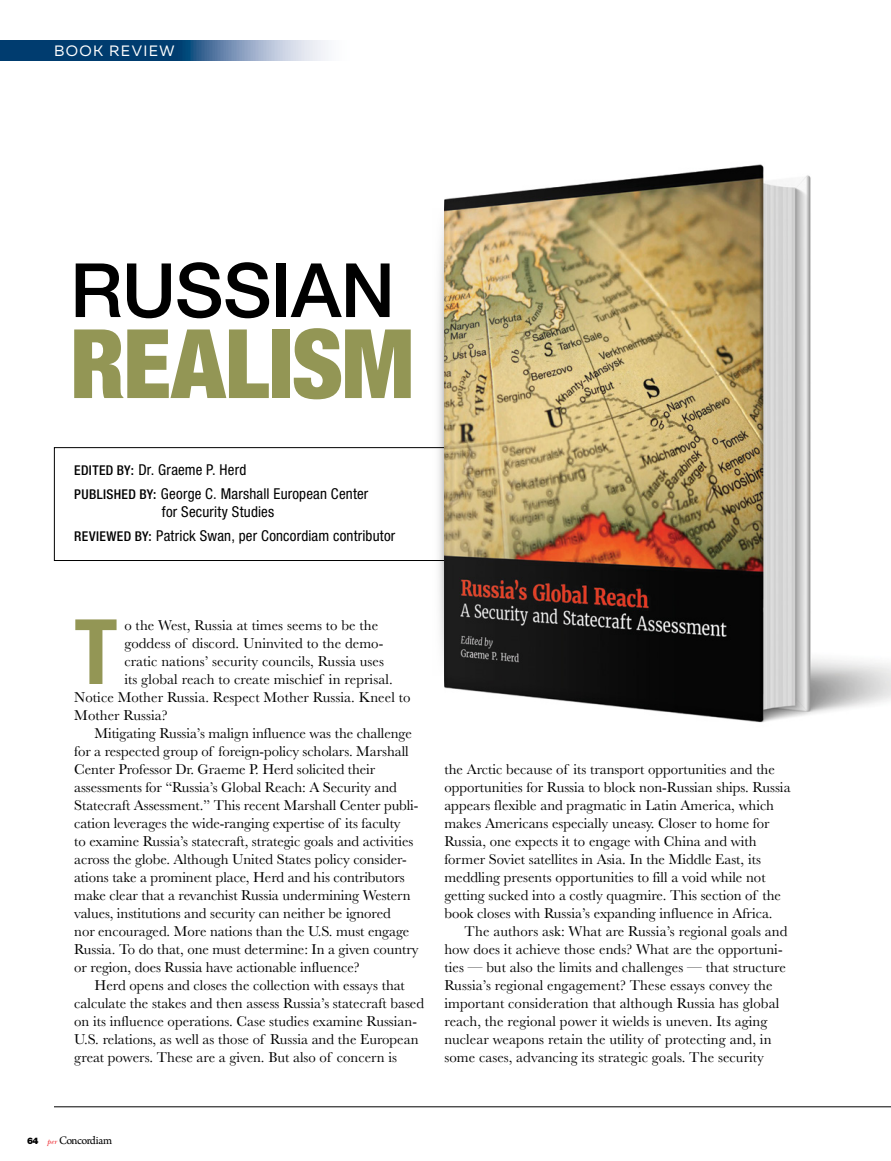
<style>
.page{position:relative;width:891px;height:1161px;background:#fff}
.page>*{position:absolute;margin:0;border:0;box-sizing:border-box;transform-origin:0 0}
.t1{font:900 condensed 96px "Helvetica Neue LT Std";letter-spacing:-.015em;color:#939655}
.t2{font:700 condensed 90.45px "Helvetica Neue LT Std";color:#939655}
.t3{font:500 75px "Helvetica Neue LT Std";letter-spacing:-.01em;color:#000}
.t4{font:condensed 15px/24px "Helvetica Neue LT Std";letter-spacing:.015em;color:#000}
.t5{font:15px "Muller";letter-spacing:.09em;color:#fff}
.t6{font:14.85px/18px "Baskerville";color:#000}
.t7{font:12px "Arno Pro";letter-spacing:-.05em;color:#000}
.s1{font-weight:500;font-size:13.5px}
.s2{font-family:"Helvetica Neue LT Std";font-weight:900;font-size:9px}
.s3{font-family:"New Baskerville Std";font-style:italic;font-size:7.5px;color:#ed1d24}
</style>
<div class="page">
<div style="left:54px;top:447px;width:540px;height:114px;border:1px solid #000"></div>
<svg style="left:0;top:40px;width:328px;height:21px;background:#416d95"></svg>
<hr style="left:54px;top:1107px;width:837px;height:1px;background:#000">
<svg style="left:398px;top:200px;width:47px;height:486px"></svg>
<img style="left:445px;top:164px;width:446px;height:559px">
<p class="t5" style="left:54px;top:41px;width:122px">BOOK REVIEW</p>
<h3 class="t3" style="left:70px;top:246px;width:326px">RUSSIAN</h3>
<h1 class="t1" style="left:70px;top:305px;width:346px">REALISM</h1>
<p class="t4" style="left:74px;top:457px;width:296px"><span class="s1">EDITED BY:</span> Dr. Graeme P. Herd<br><span class="s1">PUBLISHED BY:</span> George C. Marshall European Center</p>
<p class="t4" style="left:74px;top:499px;width:323px;text-indent:88px">for Security Studies<br><span class="s1">REVIEWED BY:</span> Patrick Swan, per Concordiam contributor</p>
<h2 class="t2" style="left:74px;top:597px;width:45px">T</h2>
<p class="t6" style="left:124px;top:616px;width:255px">o the West, Russia at times seems to be the</p>
<p class="t6" style="left:124px;top:634px;width:261px">goddess of discord. Uninvited to the demo-</p>
<p class="t6" style="left:124px;top:652px;width:261px">cratic nations’ security councils, Russia uses</p>
<p class="t6" style="left:124px;top:670px;width:270px">its global reach to create mischief in reprisal.</p>
<p class="t6" style="left:74px;top:688px;width:338px">Notice Mother Russia. Respect Mother Russia. Kneel to</p>
<p class="t6" style="left:74px;top:706px;width:95px">Mother Russia?</p>
<p class="t6" style="left:95px;top:724px;width:319px">Mitigating Russia’s malign influence was the challenge</p>
<p class="t6" style="left:74px;top:742px;width:336px">for a respected group of foreign-policy scholars. Marshall</p>
<p class="t6" style="left:74px;top:760px;width:303px">Center Professor Dr. Graeme P. Herd solicited their</p>
<p class="t6" style="left:74px;top:778px;width:324px">assessments for “Russia’s Global Reach: A Security and</p>
<p class="t6" style="left:74px;top:796px;width:346px">Statecraft Assessment.” This recent Marshall Center publi-</p>
<p class="t6" style="left:74px;top:814px;width:328px">cation leverages the wide-ranging expertise of its faculty</p>
<p class="t6" style="left:74px;top:832px;width:341px">to examine Russia’s statecraft, strategic goals and activities</p>
<p class="t6" style="left:74px;top:850px;width:334px">across the globe. Although United States policy consider-</p>
<p class="t6" style="left:74px;top:868px;width:332px">ations take a prominent place, Herd and his contributors</p>
<p class="t6" style="left:74px;top:886px;width:338px">make clear that a revanchist Russia undermining Western</p>
<p class="t6" style="left:74px;top:904px;width:318px">values, institutions and security can neither be ignored</p>
<p class="t6" style="left:74px;top:922px;width:337px">nor encouraged. More nations than the U.S. must engage</p>
<p class="t6" style="left:74px;top:940px;width:346px">Russia. To do that, one must determine: In a given country</p>
<p class="t6" style="left:74px;top:958px;width:287px">or region, does Russia have actionable influence?</p>
<p class="t6" style="left:95px;top:976px;width:312px">Herd opens and closes the collection with essays that</p>
<p class="t6" style="left:74px;top:994px;width:351px">calculate the stakes and then assess Russia’s statecraft based</p>
<p class="t6" style="left:74px;top:1012px;width:344px">on its influence operations. Case studies examine Russian-</p>
<p class="t6" style="left:74px;top:1030px;width:346px">U.S. relations, as well as those of Russia and the European</p>
<p class="t6" style="left:74px;top:1048px;width:324px">great powers. These are a given. But also of concern is</p>
<p class="t6" style="left:444px;top:760px;width:348px">the Arctic because of its transport opportunities and the opportunities for Russia to block non-Russian ships. Russia appears flexible and pragmatic in Latin America, which makes Americans especially uneasy. Closer to home for Russia, one expects it to engage with China and with former Soviet satellites in Asia. In the Middle East, its meddling presents opportunities to fill a void while not getting sucked into a costly quagmire. This section of the book closes with Russia’s expanding influence in Africa.</p>
<p class="t6" style="left:444px;top:922px;width:345px;text-indent:20px">The authors ask: What are Russia’s regional goals and how does it achieve those ends? What are the opportuni&shy;ties — but also the limits and challenges — that structure Russia’s regional engagement? These essays convey the important consideration that although Russia has global reach, the regional power it wields is uneven. Its aging nuclear weapons retain the utility of protecting and, in some cases, advancing its strategic goals. The security</p>
<p class="t7" style="left:27px;top:1134px;width:87px"><span class="s2">64</span> <span class="s3">per</span> Concordiam</p>
</div>
